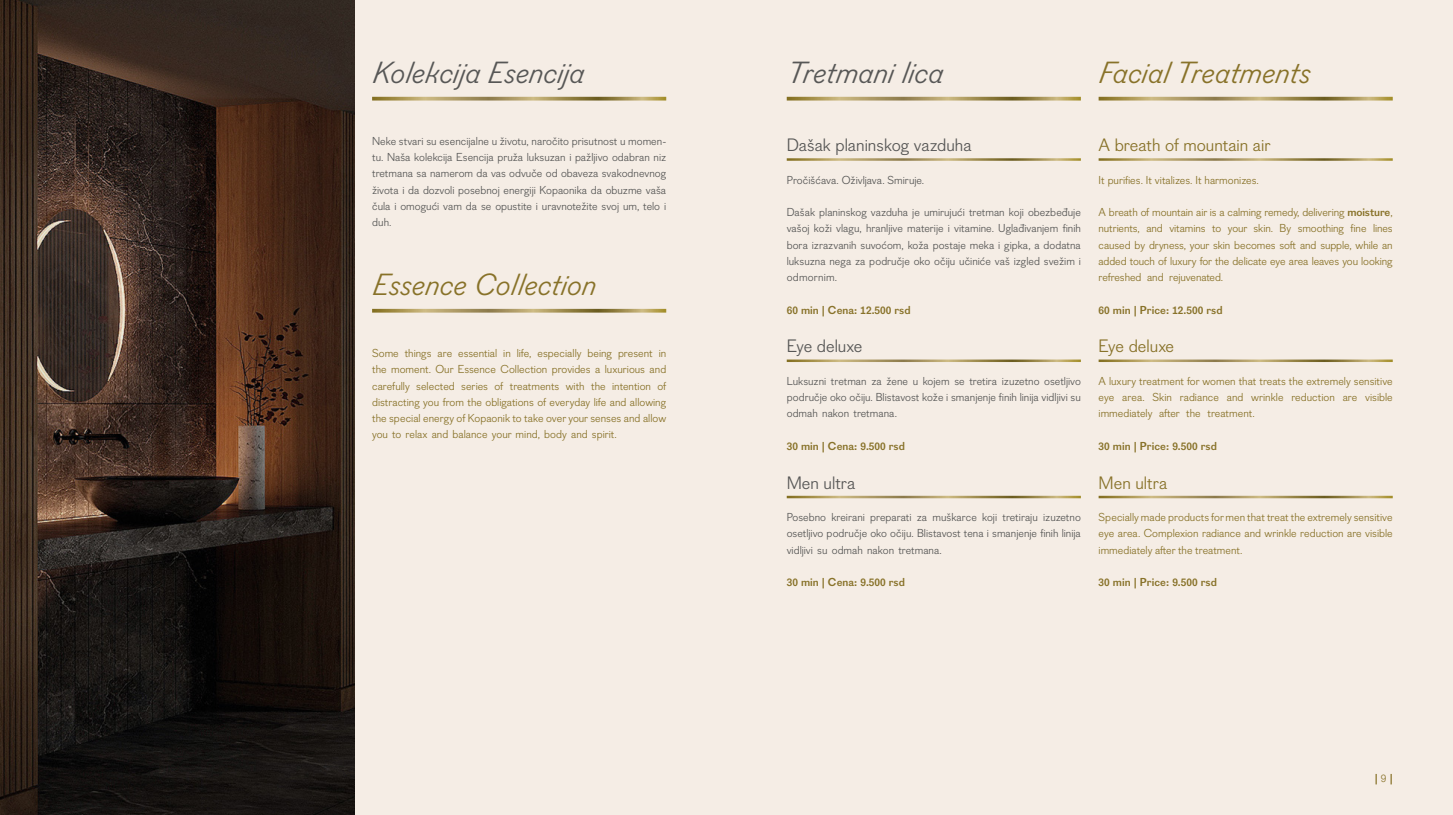
<style>
.page{position:relative;width:1453px;height:815px;background:#f5ede5}
.page>*{position:absolute;margin:0;border:0;box-sizing:border-box;transform-origin:0 0}
.t1{font:italic 30px "Figgins Sans";color:#887229}
.t2{font:italic 30px "Figgins Sans";color:#575756}
.t3{font:17.5px "Figgins Sans";color:#575756}
.t4{font:17.5px "Figgins Sans";color:#887229}
.t5{font:11.25px/16.2px "Figgins Sans";color:#887229;text-align:justify}
.t6{font:11.25px/16.2px "Figgins Sans";color:#575756;text-align:justify}
.t7{font:700 11.25px "Figgins Sans";color:#887229}
.s1{font-weight:700}
.s2{font-weight:400}
</style>
<div class="page">
<svg style="left:372px;top:97px;width:294px;height:4px"></svg>
<svg style="left:372px;top:309px;width:294px;height:4px"></svg>
<img style="left:0;top:0;width:354px;height:815px">
<svg style="left:787px;top:97px;width:294px;height:4px"></svg>
<hr style="left:787px;top:158px;width:294px;height:3px;background:#fff">
<hr style="left:787px;top:360px;width:294px;height:2px;background:#fff">
<hr style="left:787px;top:496px;width:294px;height:2px;background:#fff">
<svg style="left:1098px;top:97px;width:295px;height:4px"></svg>
<hr style="left:1098px;top:158px;width:295px;height:3px;background:#fff">
<hr style="left:1098px;top:360px;width:295px;height:2px;background:#fff">
<hr style="left:1098px;top:496px;width:295px;height:2px;background:#fff">
<h1 class="t2" style="left:372px;top:54px;width:213px">Kolekcija Esencija</h1>
<p class="t6" style="left:372px;top:133px;width:296px">Neke stvari su esencijalne u životu, naročito prisutnost u momen&shy;tu. Naša kolekcija Esencija pruža luksuzan i pažljivo odabran niz tretmana sa namerom da vas odvuče od obaveza svakodnevnog života i da dozvoli posebnoj energiji Kopaonika da obuzme vaša čula i omogući vam da se opustite i uravnotežite svoj um, telo i duh.</p>
<h1 class="t1" style="left:372px;top:266px;width:225px">Essence Collection</h1>
<p class="t5" style="left:372px;top:345px;width:296px">Some things are essential in life, especially being present in the moment. Our Essence Collection provides a luxurious and carefully selected series of treatments with the intention of distracting you from the obligations of everyday life and allowing the special energy of Kopaonik to take over your senses and allow you to relax and balance your mind, body and spirit.</p>
<h1 class="t2" style="left:787px;top:54px;width:157px">Tretmani lica</h1>
<h1 class="t1" style="left:1098px;top:54px;width:213px">Facial Treatments</h1>
<h2 class="t3" style="left:787px;top:135px;width:186px">Dašak planinskog vazduha</h2>
<p class="t6" style="left:787px;top:172px;width:139px">Pročišćava. Oživljava. Smiruje.</p>
<p class="t6" style="left:787px;top:205px;width:296px">Dašak planinskog vazduha je umirujući tretman koji obezbeđuje vašoj koži vlagu, hranljive materije i vitamine. Uglađivanjem finih bora izrazvanih suvoćom, koža postaje meka i gipka, a dodatna luksuzna nega za područje oko očiju učiniće vaš izgled svežim i odmornim.</p>
<p class="t7" style="left:787px;top:303px;width:125px">60 min | Cena: 12.500 rsd</p>
<h2 class="t3" style="left:787px;top:336px;width:77px">Eye deluxe</h2>
<p class="t6" style="left:787px;top:373px;width:296px">Luksuzni tretman za žene u kojem se tretira izuzetno osetljivo područje oko očiju. Blistavost kože i smanjenje finih linija vidljivi su odmah nakon tretmana.</p>
<p class="t7" style="left:787px;top:439px;width:120px">30 min | Cena: 9.500 rsd</p>
<h2 class="t3" style="left:787px;top:472px;width:70px">Men ultra</h2>
<p class="t6" style="left:787px;top:510px;width:296px">Posebno kreirani preparati za muškarce koji tretiraju izuzetno osetljivo područje oko očiju. Blistavost tena i smanjenje finih linija vidljivi su odmah nakon tretmana.</p>
<p class="t7" style="left:787px;top:575px;width:120px">30 min | Cena: 9.500 rsd</p>
<h2 class="t4" style="left:1098px;top:135px;width:174px">A breath of mountain air</h2>
<p class="t5" style="left:1098px;top:172px;width:162px">It purifies. It vitalizes. It harmonizes.</p>
<p class="t5" style="left:1098px;top:205px;width:296px">A breath of mountain air is a calming remedy, delivering <span class="s1">moisture</span>, nutrients, and vitamins to your skin. By smoothing fine lines caused by dryness, your skin becomes soft and supple, while an added touch of luxury for the delicate eye area leaves you looking refreshed and rejuvenated.</p>
<p class="t7" style="left:1098px;top:303px;width:125px">60 min | Price: 12.500 rsd</p>
<h2 class="t4" style="left:1098px;top:336px;width:77px">Eye deluxe</h2>
<p class="t5" style="left:1098px;top:373px;width:296px">A luxury treatment for women that treats the extremely sensitive eye area. Skin radiance and wrinkle reduction are visible immediately after the treatment.</p>
<p class="t7" style="left:1098px;top:439px;width:120px">30 min | Price: 9.500 rsd</p>
<h2 class="t4" style="left:1098px;top:472px;width:70px">Men ultra</h2>
<p class="t5" style="left:1098px;top:510px;width:296px">Specially made products for men that treat the extremely sensitive eye area. Complexion radiance and wrinkle reduction are visible immediately after the treatment.</p>
<p class="t7" style="left:1098px;top:575px;width:120px">30 min | Price: 9.500 rsd</p>
<p class="t7" style="left:1375px;top:771px;width:19px">| <span class="s2">9</span> |</p>
</div>
